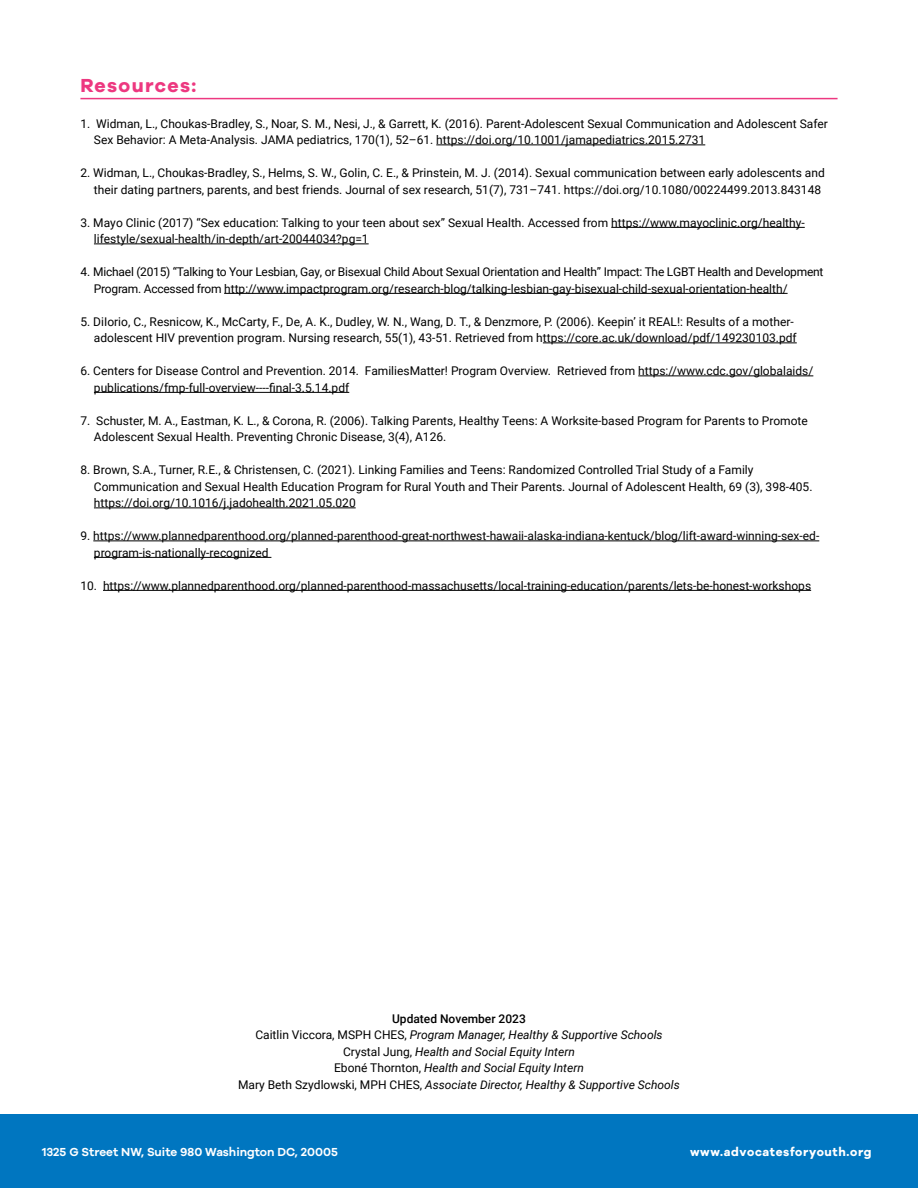
<style>
.page{position:relative;width:918px;height:1188px;background:#fff}
.page>*{position:absolute;margin:0;border:0;box-sizing:border-box;transform-origin:0 0}
.BODY{font:700 19.5px "Galano Grotesque Alt";letter-spacing:.07em;color:#ed3880}
.BODY-2{font:12px/16.5px "Roboto";color:#000}
.BODY-3{font:12px/16.5px "Roboto";letter-spacing:-.02em;color:#000}
.t1{font:italic 12px "Roboto";color:#000}
.Body{font:600 12px "Galano Grotesque Alt";color:#fff}
.Body-2{font:700 12px "Galano Grotesque Alt";letter-spacing:.055em;color:#fff}
.t2{font:500 12px "Roboto";color:#000}
.s1{font-style:normal}
</style>
<div class="page">
<hr style="left:436px;top:145px;width:269px;height:1px;background:#000">
<hr style="left:611px;top:227px;width:194px;height:1px;background:#000">
<hr style="left:94px;top:244px;width:275px;height:1px;background:#000">
<hr style="left:224px;top:293px;width:564px;height:1px;background:#000">
<hr style="left:543px;top:343px;width:254px;height:1px;background:#000">
<hr style="left:638px;top:376px;width:175px;height:1px;background:#000">
<hr style="left:94px;top:392px;width:255px;height:1px;background:#000">
<hr style="left:94px;top:508px;width:262px;height:1px;background:#000">
<hr style="left:93px;top:541px;width:726px;height:1px;background:#000">
<hr style="left:94px;top:557px;width:177px;height:1px;background:#000">
<hr style="left:103px;top:590px;width:708px;height:1px;background:#000">
<hr style="left:80px;top:98px;width:758px;height:1px;background:#ed3880">
<div style="left:0;top:1115px;width:918px;height:73px;background:#0076c0"></div>
<p class="BODY" style="left:80px;top:72px;width:117px">Resources:</p>
<p class="BODY-2" style="left:94px;top:115px;width:736px;text-indent:-14px">1. Widman, L., Choukas-Bradley, S., Noar, S. M., Nesi, J., &amp; Garrett, K. (2016). Parent-Adolescent Sexual Communication and Adolescent Safer<br>Sex Behavior: A Meta-Analysis. JAMA pediatrics, 170(1), 52–61. https://doi.org/10.1001/jamapediatrics.2015.2731</p>
<p class="BODY-2" style="left:94px;top:164px;width:732px;text-indent:-14px">2. Widman, L., Choukas-Bradley, S., Helms, S. W., Golin, C. E., &amp; Prinstein, M. J. (2014). Sexual communication between early adolescents and their dating partners, parents, and best friends. Journal of sex research, 51(7), 731–741. https://doi.org/10.1080/00224499.2013.843148</p>
<p class="BODY-2" style="left:94px;top:214px;width:712px;text-indent:-14px">3. Mayo Clinic (2017) “Sex education: Talking to your teen about sex” Sexual Health. Accessed from https://www.mayoclinic.org/healthy&shy;lifestyle/sexual-health/in-depth/art-20044034?pg=1</p>
<p class="BODY-3" style="left:94px;top:263px;width:731px;text-indent:-14px">4. Michael (2015) “Talking to Your Lesbian, Gay, or Bisexual Child About Sexual Orientation and Health” Impact: The LGBT Health and Development<br>Program. Accessed from http://www.impactprogram.org/research-blog/talking-lesbian-gay-bisexual-child-sexual-orientation-health/</p>
<p class="BODY-2" style="left:80px;top:313px;width:718px;text-align:right">5. DiIorio, C., Resnicow, K., McCarty, F., De, A. K., Dudley, W. N., Wang, D. T., &amp; Denzmore, P. (2006). Keepin’ it REAL!: Results of a mother&shy;adolescent HIV prevention program. Nursing research, 55(1), 43-51. Retrieved from https://core.ac.uk/download/pdf/149230103.pdf</p>
<p class="BODY-2" style="left:94px;top:362px;width:721px;text-indent:-14px">6. Centers for Disease Control and Prevention. 2014. FamiliesMatter! Program Overview. Retrieved from https://www.cdc.gov/globalaids/ publications/fmp-full-overview----final-3.5.14.pdf</p>
<p class="BODY-2" style="left:94px;top:412px;width:715px;text-indent:-14px">7. Schuster, M. A., Eastman, K. L., &amp; Corona, R. (2006). Talking Parents, Healthy Teens: A Worksite-based Program for Parents to Promote<br>Adolescent Sexual Health. Preventing Chronic Disease, 3(4), A126.</p>
<p class="BODY-2" style="left:94px;top:461px;width:720px;text-indent:-14px">8. Brown, S.A., Turner, R.E., &amp; Christensen, C. (2021). Linking Families and Teens: Randomized Controlled Trial Study of a Family<br>Communication and Sexual Health Education Program for Rural Youth and Their Parents. Journal of Adolescent Health, 69 (3), 398-405. https://doi.org/10.1016/j.jadohealth.2021.05.020</p>
<p class="BODY-2" style="left:94px;top:527px;width:727px;text-indent:-14px">9. https://www.plannedparenthood.org/planned-parenthood-great-northwest-hawaii-alaska-indiana-kentuck/blog/lift-award-winning-sex-ed&shy;program-is-nationally-recognized</p>
<p class="BODY-2" style="left:80px;top:577px;width:732px">10. https://www.plannedparenthood.org/planned-parenthood-massachusetts/local-training-education/parents/lets-be-honest-workshops</p>
<p class="t2" style="left:392px;top:1010px;width:135px">Updated November 2023</p>
<p class="t1" style="left:255px;top:1027px;width:409px"><span class="s1">Caitlin Viccora, MSPH CHES,</span> Program Manager, Healthy &amp; Supportive Schools</p>
<p class="t1" style="left:343px;top:1043px;width:233px"><span class="s1">Crystal Jung,</span> Health and Social Equity Intern</p>
<p class="t1" style="left:334px;top:1060px;width:251px"><span class="s1">Eboné Thornton,</span> Health and Social Equity Intern</p>
<p class="t1" style="left:238px;top:1076px;width:443px"><span class="s1">Mary Beth Szydlowski, MPH CHES,</span> Associate Director, Healthy &amp; Supportive Schools</p>
<p class="Body" style="left:42px;top:1144px;width:298px">1325 G Street NW, Suite 980 Washington DC, 20005</p>
<p class="Body-2" style="left:690px;top:1144px;width:183px">www.advocatesforyouth.org</p>
</div>
